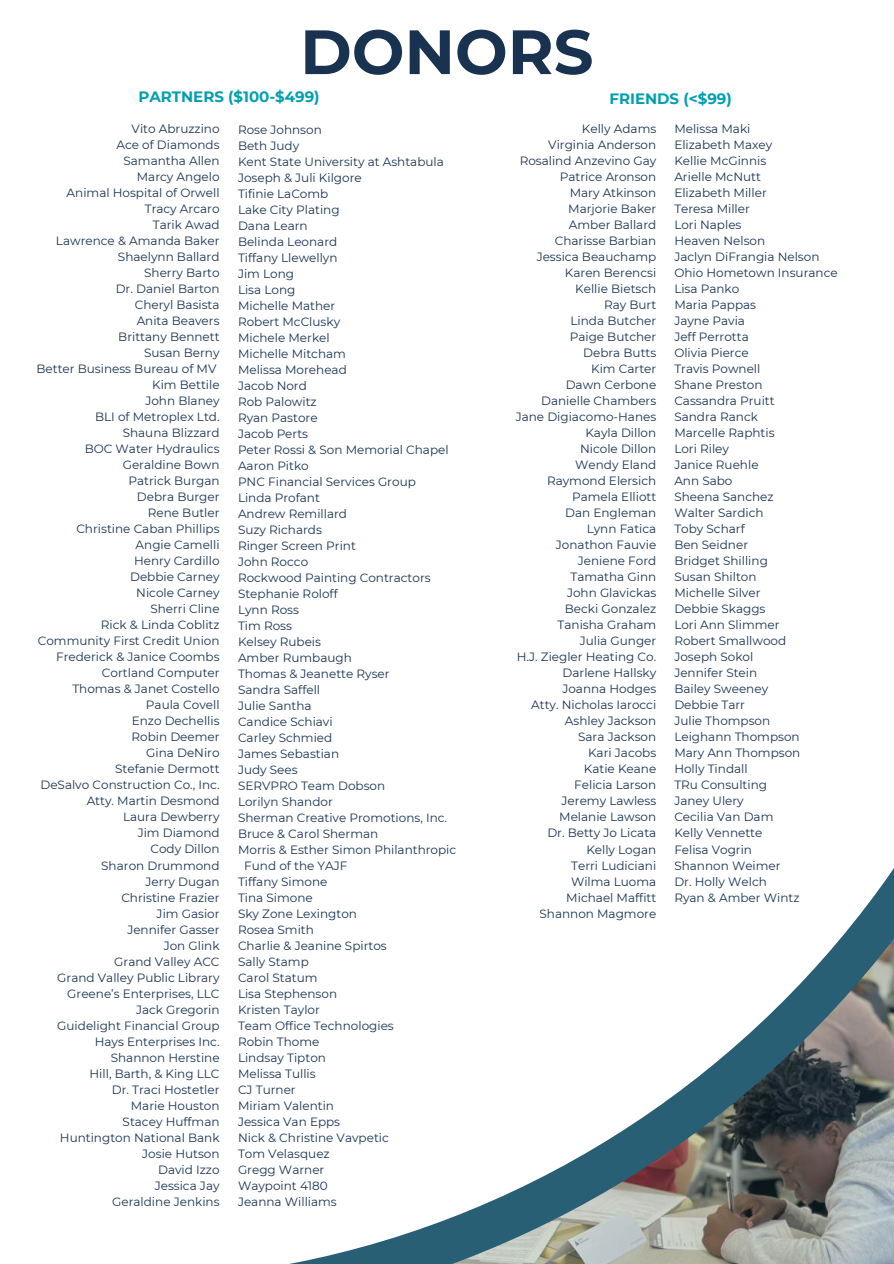
<style>
.page{position:relative;width:894px;height:1264px;background:#fff}
.page>*{position:absolute;margin:0;border:0;box-sizing:border-box;transform-origin:0 0}
.t1{font:700 62.4px "Montserrat";color:#193250}
.t2{font:700 15px "Montserrat";color:#00a0af}
.t3{font:12px/16px "Montserrat";color:#193250;text-align:right}
</style>
<div class="page">
<svg style="left:294px;top:869px;width:599px;height:394px"></svg>
<h1 class="t1" style="left:300px;top:7px;width:295px">DONORS</h1>
<p class="t2" style="left:138px;top:86px;width:183px">PARTNERS ($100-$499)</p>
<p class="t2" style="left:609px;top:88px;width:124px">FRIENDS (&lt;$99)</p>
<p class="t3" style="left:36px;top:120px;width:184px">Vito Abruzzino<br>Ace of Diamonds<br>Samantha Allen<br>Marcy Angelo<br>Animal Hospital of Orwell<br>Tracy Arcaro<br>Tarik Awad<br>Lawrence &amp; Amanda Baker<br>Shaelynn Ballard<br>Sherry Barto<br>Dr. Daniel Barton<br>Cheryl Basista<br>Anita Beavers<br>Brittany Bennett<br>Susan Berny<br>Better Business Bureau of MV<br>Kim Bettile<br>John Blaney<br>BLI of Metroplex Ltd.<br>Shauna Blizzard<br>BOC Water Hydraulics<br>Geraldine Bown<br>Patrick Burgan<br>Debra Burger<br>Rene Butler<br>Christine Caban Phillips<br>Angie Camelli<br>Henry Cardillo<br>Debbie Carney<br>Nicole Carney<br>Sherri Cline<br>Rick &amp; Linda Coblitz<br>Community First Credit Union<br>Frederick &amp; Janice Coombs<br>Cortland Computer<br>Thomas &amp; Janet Costello<br>Paula Covell<br>Enzo Dechellis<br>Robin Deemer<br>Gina DeNiro<br>Stefanie Dermott<br>DeSalvo Construction Co., Inc.<br>Atty. Martin Desmond<br>Laura Dewberry<br>Jim Diamond<br>Cody Dillon<br>Sharon Drummond<br>Jerry Dugan<br>Christine Frazier<br>Jim Gasior<br>Jennifer Gasser<br>Jon Glink<br>Grand Valley ACC<br>Grand Valley Public Library<br>Greene’s Enterprises, LLC<br>Jack Gregorin<br>Guidelight Financial Group<br>Hays Enterprises Inc.<br>Shannon Herstine<br>Hill, Barth, &amp; King LLC<br>Dr. Traci Hostetler<br>Marie Houston<br>Stacey Huffman<br>Huntington National Bank<br>Josie Hutson<br>David Izzo<br>Jessica Jay<br>Geraldine Jenkins</p>
<p class="t3" style="left:238px;top:121px;width:85px">Rose Johnson</p>
<p class="t3" style="left:238px;top:137px;width:63px">Beth Judy</p>
<p class="t3" style="left:238px;top:153px;width:207px">Kent State University at Ashtabula</p>
<p class="t3" style="left:238px;top:169px;width:125px">Joseph &amp; Juli Kilgore</p>
<p class="t3" style="left:238px;top:185px;width:92px">Tifinie LaComb</p>
<p class="t3" style="left:238px;top:201px;width:103px">Lake City Plating</p>
<p class="t3" style="left:238px;top:217px;width:71px">Dana Learn</p>
<p class="t3" style="left:238px;top:233px;width:101px">Belinda Leonard</p>
<p class="t3" style="left:238px;top:249px;width:101px">Tiffany Llewellyn</p>
<p class="t3" style="left:238px;top:265px;width:58px">Jim Long</p>
<p class="t3" style="left:238px;top:281px;width:59px">Lisa Long</p>
<p class="t3" style="left:238px;top:297px;width:99px">Michelle Mather</p>
<p class="t3" style="left:238px;top:313px;width:104px">Robert McClusky</p>
<p class="t3" style="left:238px;top:329px;width:93px">Michele Merkel</p>
<p class="t3" style="left:238px;top:345px;width:109px">Michelle Mitcham</p>
<p class="t3" style="left:238px;top:361px;width:110px">Melissa Morehead</p>
<p class="t3" style="left:238px;top:377px;width:70px">Jacob Nord</p>
<p class="t3" style="left:238px;top:393px;width:80px">Rob Palowitz</p>
<p class="t3" style="left:238px;top:409px;width:81px">Ryan Pastore</p>
<p class="t3" style="left:238px;top:425px;width:72px">Jacob Perts</p>
<p class="t3" style="left:238px;top:441px;width:212px">Peter Rossi &amp; Son Memorial Chapel</p>
<p class="t3" style="left:238px;top:457px;width:72px">Aaron Pitko</p>
<p class="t3" style="left:238px;top:473px;width:179px">PNC Financial Services Group</p>
<p class="t3" style="left:238px;top:489px;width:83px">Linda Profant</p>
<p class="t3" style="left:238px;top:505px;width:110px">Andrew Remillard</p>
<p class="t3" style="left:238px;top:521px;width:85px">Suzy Richards</p>
<p class="t3" style="left:238px;top:537px;width:119px">Ringer Screen Print</p>
<p class="t3" style="left:238px;top:553px;width:72px">John Rocco</p>
<p class="t3" style="left:238px;top:569px;width:194px">Rockwood Painting Contractors</p>
<p class="t3" style="left:238px;top:585px;width:101px">Stephanie Roloff</p>
<p class="t3" style="left:238px;top:601px;width:62px">Lynn Ross</p>
<p class="t3" style="left:238px;top:617px;width:55px">Tim Ross</p>
<p class="t3" style="left:238px;top:633px;width:85px">Kelsey Rubeis</p>
<p class="t3" style="left:238px;top:649px;width:115px">Amber Rumbaugh</p>
<p class="t3" style="left:238px;top:665px;width:153px">Thomas &amp; Jeanette Ryser</p>
<p class="t3" style="left:238px;top:681px;width:84px">Sandra Saffell</p>
<p class="t3" style="left:238px;top:697px;width:75px">Julie Santha</p>
<p class="t3" style="left:238px;top:713px;width:96px">Candice Schiavi</p>
<p class="t3" style="left:238px;top:729px;width:96px">Carley Schmied</p>
<p class="t3" style="left:238px;top:745px;width:103px">James Sebastian</p>
<p class="t3" style="left:238px;top:761px;width:61px">Judy Sees</p>
<p class="t3" style="left:238px;top:777px;width:149px">SERVPRO Team Dobson</p>
<p class="t3" style="left:238px;top:793px;width:96px">Lorilyn Shandor</p>
<p class="t3" style="left:238px;top:809px;width:210px">Sherman Creative Promotions, Inc.</p>
<p class="t3" style="left:238px;top:825px;width:142px">Bruce &amp; Carol Sherman</p>
<p class="t3" style="left:238px;top:841px;width:220px">Morris &amp; Esther Simon Philanthropic</p>
<p class="t3" style="left:244px;top:857px;width:105px">Fund of the YAJF</p>
<p class="t3" style="left:238px;top:873px;width:91px">Tiffany Simone</p>
<p class="t3" style="left:238px;top:889px;width:76px">Tina Simone</p>
<p class="t3" style="left:238px;top:905px;width:120px">Sky Zone Lexington</p>
<p class="t3" style="left:238px;top:921px;width:77px">Rosea Smith</p>
<p class="t3" style="left:238px;top:937px;width:150px">Charlie &amp; Jeanine Spirtos</p>
<p class="t3" style="left:238px;top:953px;width:72px">Sally Stamp</p>
<p class="t3" style="left:238px;top:969px;width:81px">Carol Statum</p>
<p class="t3" style="left:238px;top:985px;width:101px">Lisa Stephenson</p>
<p class="t3" style="left:238px;top:1001px;width:83px">Kristen Taylor</p>
<p class="t3" style="left:238px;top:1017px;width:157px">Team Office Technologies</p>
<p class="t3" style="left:238px;top:1033px;width:83px">Robin Thome</p>
<p class="t3" style="left:238px;top:1049px;width:89px">Lindsay Tipton</p>
<p class="t3" style="left:238px;top:1065px;width:79px">Melissa Tullis</p>
<p class="t3" style="left:238px;top:1081px;width:59px">CJ Turner</p>
<p class="t3" style="left:238px;top:1097px;width:97px">Miriam Valentin</p>
<p class="t3" style="left:238px;top:1113px;width:104px">Jessica Van Epps</p>
<p class="t3" style="left:238px;top:1129px;width:152px">Nick &amp; Christine Vavpetic</p>
<p class="t3" style="left:238px;top:1145px;width:93px">Tom Velasquez</p>
<p class="t3" style="left:238px;top:1161px;width:88px">Gregg Warner</p>
<p class="t3" style="left:238px;top:1177px;width:91px">Waypoint 4180</p>
<p class="t3" style="left:238px;top:1193px;width:100px">Jeanna Williams</p>
<p class="t3" style="left:515px;top:120px;width:142px">Kelly Adams<br>Virginia Anderson<br>Rosalind Anzevino Gay<br>Patrice Aronson<br>Mary Atkinson<br>Marjorie Baker<br>Amber Ballard<br>Charisse Barbian<br>Jessica Beauchamp<br>Karen Berencsi<br>Kellie Bietsch<br>Ray Burt<br>Linda Butcher<br>Paige Butcher<br>Debra Butts<br>Kim Carter<br>Dawn Cerbone<br>Danielle Chambers<br>Jane Digiacomo-Hanes<br>Kayla Dillon<br>Nicole Dillon<br>Wendy Eland<br>Raymond Elersich<br>Pamela Elliott<br>Dan Engleman<br>Lynn Fatica<br>Jonathon Fauvie<br>Jeniene Ford<br>Tamatha Ginn<br>John Glavickas<br>Becki Gonzalez<br>Tanisha Graham<br>Julia Gunger<br>H.J. Ziegler Heating Co.<br>Darlene Hallsky<br>Joanna Hodges<br>Atty. Nicholas Iarocci<br>Ashley Jackson<br>Sara Jackson<br>Kari Jacobs<br>Katie Keane<br>Felicia Larson<br>Jeremy Lawless<br>Melanie Lawson<br>Dr. Betty Jo Licata<br>Kelly Logan<br>Terri Ludiciani<br>Wilma Luoma<br>Michael Maffitt<br>Shannon Magmore</p>
<p class="t3" style="left:674px;top:120px;width:165px;text-align:left">Melissa Maki<br>Elizabeth Maxey<br>Kellie McGinnis<br>Arielle McNutt<br>Elizabeth Miller<br>Teresa Miller<br>Lori Naples<br>Heaven Nelson<br>Jaclyn DiFrangia Nelson<br>Ohio Hometown Insurance<br>Lisa Panko<br>Maria Pappas<br>Jayne Pavia<br>Jeff Perrotta<br>Olivia Pierce<br>Travis Pownell<br>Shane Preston<br>Cassandra Pruitt<br>Sandra Ranck<br>Marcelle Raphtis<br>Lori Riley<br>Janice Ruehle<br>Ann Sabo<br>Sheena Sanchez<br>Walter Sardich<br>Toby Scharf<br>Ben Seidner<br>Bridget Shilling<br>Susan Shilton<br>Michelle Silver<br>Debbie Skaggs<br>Lori Ann Slimmer<br>Robert Smallwood<br>Joseph Sokol<br>Jennifer Stein<br>Bailey Sweeney<br>Debbie Tarr<br>Julie Thompson<br>Leighann Thompson<br>Mary Ann Thompson<br>Holly Tindall<br>TRu Consulting<br>Janey Ulery<br>Cecilia Van Dam<br>Kelly Vennette<br>Felisa Vogrin<br>Shannon Weimer<br>Dr. Holly Welch<br>Ryan &amp; Amber Wintz</p>
</div>
